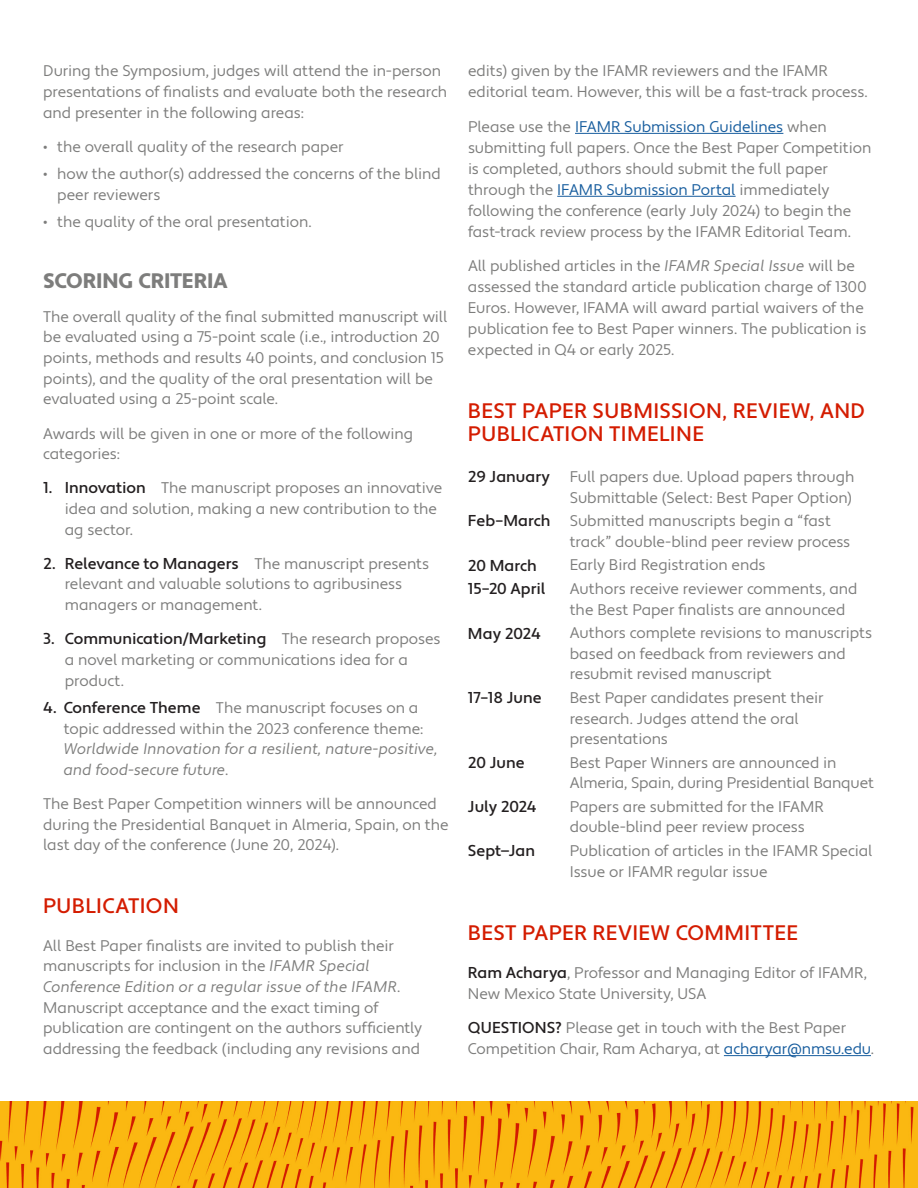
<style>
.page{position:relative;width:918px;height:1188px;background:#fff}
.page>*{position:absolute;margin:0;border:0;box-sizing:border-box;transform-origin:0 0}
.red_head{font:500 21px/23px "Apertura";letter-spacing:.02em;color:#d41c00}
.head{font:900 21px "Apertura";letter-spacing:-.01em;color:#7d7d7c}
.numbered_bullets{font:500 15.75px "Apertura";letter-spacing:-.005em;color:#231f20}
.body{font:500 15.75px "Apertura";color:#231f20}
.body-2{font:15.45px/20.7px "Apertura";letter-spacing:-.005em;color:#7d7d7c}
.numbered_bullets-2{font:15.45px/20.7px "Apertura";letter-spacing:-.005em;color:#7d7d7c}
.body_bullets{font:15.45px/20.7px "Apertura Obliq";letter-spacing:-.005em;color:#7d7d7c}
.body_bullets-2{font:15.45px/20.7px "Apertura";letter-spacing:-.005em;color:#7d7d7c}
.body_bullets_first{font:15.45px "Apertura";letter-spacing:-.005em;color:#7d7d7c}
.s1{font-weight:500;font-size:15.75px;color:#231f20}
.s2{font-weight:400;font-size:15.45px;color:#7d7d7c}
.s3{font-family:"Apertura";font-weight:500;font-size:15.75px;color:#231f20}
.s4{font-family:"Apertura"}
.s5{font-family:"Apertura Obliq"}
.s6{color:#175d9e}
</style>
<div class="page">
<hr style="left:575px;top:133px;width:208px;height:1px;background:#175d9e">
<hr style="left:557px;top:196px;width:179px;height:1px;background:#175d9e">
<hr style="left:724px;top:1055px;width:147px;height:1px;background:#175d9e">
<img style="left:0;top:1102px;width:459px;height:86px">
<svg style="left:459px;top:1102px;width:459px;height:86px;background:#f7ac0f"></svg>
<p class="body-2" style="left:43px;top:61px;width:406px">During the Symposium, judges will attend the in-person presentations of finalists and evaluate both the research and presenter in the following areas:</p>
<p class="body_bullets_first" style="left:43px;top:137px;width:302px">• the overall quality of the research paper</p>
<p class="body_bullets-2" style="left:57px;top:164px;width:385px;text-indent:-14px">• how the author(s) addressed the concerns of the blind peer reviewers</p>
<p class="body_bullets-2" style="left:43px;top:212px;width:270px">• the quality of the oral presentation.</p>
<p class="head" style="left:43px;top:268px;width:186px">SCORING CRITERIA</p>
<p class="body-2" style="left:43px;top:307px;width:406px">The overall quality of the final submitted manuscript will be evaluated using a 75-point scale (i.e., introduction 20 points, methods and results 40 points, and conclusion 15 points), and the quality of the oral presentation will be evaluated using a 25-point scale.</p>
<p class="body-2" style="left:43px;top:423px;width:371px">Awards will be given in one or more of the following categories:</p>
<p class="numbered_bullets-2" style="left:65px;top:478px;width:379px;text-indent:-22px"><span class="s1">1. Innovation</span> The manuscript proposes an innovative idea and solution, making a new contribution to the ag sector.</p>
<p class="numbered_bullets" style="left:43px;top:554px;width:388px">2. Relevance to Managers <span class="s2">The manuscript presents</span></p>
<p class="numbered_bullets-2" style="left:65px;top:574px;width:339px">relevant and valuable solutions to agribusiness managers or management.</p>
<p class="numbered_bullets" style="left:43px;top:629px;width:399px">3. Communication/Marketing <span class="s2">The research proposes</span></p>
<p class="numbered_bullets-2" style="left:65px;top:650px;width:345px">a novel marketing or communications idea for a product.</p>
<p class="body_bullets" style="left:64px;top:698px;width:375px;text-indent:-21px"><span class="s3">4. Conference Theme</span> <span class="s4">The manuscript focuses on a topic addressed within the 2023 conference theme:<br></span>Worldwide Innovation for a resilient, nature-positive, and food-secure future<span class="s4">.</span></p>
<p class="body-2" style="left:43px;top:794px;width:407px">The Best Paper Competition winners will be announced during the Presidential Banquet in Almeria, Spain, on the last day of the conference (June 20, 2024).</p>
<p class="red_head" style="left:43px;top:895px;width:137px">PUBLICATION</p>
<p class="body-2" style="left:43px;top:936px;width:381px">All Best Paper finalists are invited to publish their manuscripts for inclusion in the <span class="s5">IFAMR Special Conference Edition or a regular issue of the IFAMR</span>.<br>Manuscript acceptance and the exact timing of publication are contingent on the authors sufficiently addressing the feedback (including any revisions and</p>
<p class="body-2" style="left:468px;top:61px;width:401px">edits) given by the IFAMR reviewers and the IFAMR editorial team. However, this will be a fast-track process.</p>
<p class="body-2" style="left:468px;top:117px;width:405px">Please use the <span class="s6">IFAMR Submission Guidelines</span> when submitting full papers. Once the Best Paper Competition is completed, authors should submit the full paper through the <span class="s6">IFAMR Submission Portal</span> immediately following the conference (early July 2024) to begin the fast-track review process by the IFAMR Editorial Team.</p>
<p class="body-2" style="left:468px;top:256px;width:400px">All published articles in the <span class="s5">IFAMR Special Issue</span> will be assessed the standard article publication charge of 1300<br>Euros. However, IFAMA will award partial waivers of the publication fee to Best Paper winners. The publication is expected in Q4 or early 2025.</p>
<p class="red_head" style="left:468px;top:400px;width:398px">BEST PAPER SUBMISSION, REVIEW, AND<br>PUBLICATION TIMELINE</p>
<p class="body" style="left:468px;top:467px;width:84px">29 January</p>
<p class="body-2" style="left:570px;top:467px;width:286px">Full papers due. Upload papers through<br>Submittable (Select: Best Paper Option)</p>
<p class="body" style="left:468px;top:512px;width:84px">Feb–March</p>
<p class="body-2" style="left:570px;top:511px;width:282px">Submitted manuscripts begin a “fast track” double-blind peer review process</p>
<p class="body" style="left:468px;top:556px;width:70px">20 March</p>
<p class="body-2" style="left:570px;top:555px;width:197px">Early Bird Registration ends</p>
<p class="body" style="left:468px;top:579px;width:79px">15–20 April</p>
<p class="body-2" style="left:570px;top:579px;width:289px">Authors receive reviewer comments, and the Best Paper finalists are announced</p>
<p class="body" style="left:468px;top:624px;width:74px">May 2024</p>
<p class="body-2" style="left:570px;top:623px;width:304px">Authors complete revisions to manuscripts based on feedback from reviewers and resubmit revised manuscript</p>
<p class="body" style="left:468px;top:688px;width:75px">17–18 June</p>
<p class="body-2" style="left:570px;top:688px;width:256px">Best Paper candidates present their research. Judges attend the oral presentations</p>
<p class="body" style="left:468px;top:753px;width:58px">20 June</p>
<p class="body-2" style="left:570px;top:753px;width:306px">Best Paper Winners are announced in<br>Almeria, Spain, during Presidential Banquet</p>
<p class="body" style="left:468px;top:797px;width:70px">July 2024</p>
<p class="body-2" style="left:570px;top:797px;width:255px">Papers are submitted for the IFAMR double-blind peer review process</p>
<p class="body" style="left:468px;top:841px;width:69px">Sept—Jan</p>
<p class="body-2" style="left:570px;top:841px;width:304px">Publication of articles in the IFAMR Special<br>Issue or IFAMR regular issue</p>
<p class="red_head" style="left:468px;top:922px;width:331px">BEST PAPER REVIEW COMMITTEE</p>
<p class="body-2" style="left:468px;top:962px;width:401px"><span class="s1">Ram Acharya</span>, Professor and Managing Editor of IFAMR,<br>New Mexico State University, USA</p>
<p class="body-2" style="left:468px;top:1018px;width:408px"><span class="s1">QUESTIONS?</span> Please get in touch with the Best Paper<br>Competition Chair, Ram Acharya, at <span class="s6">acharyar@nmsu.edu</span>.</p>
</div>
